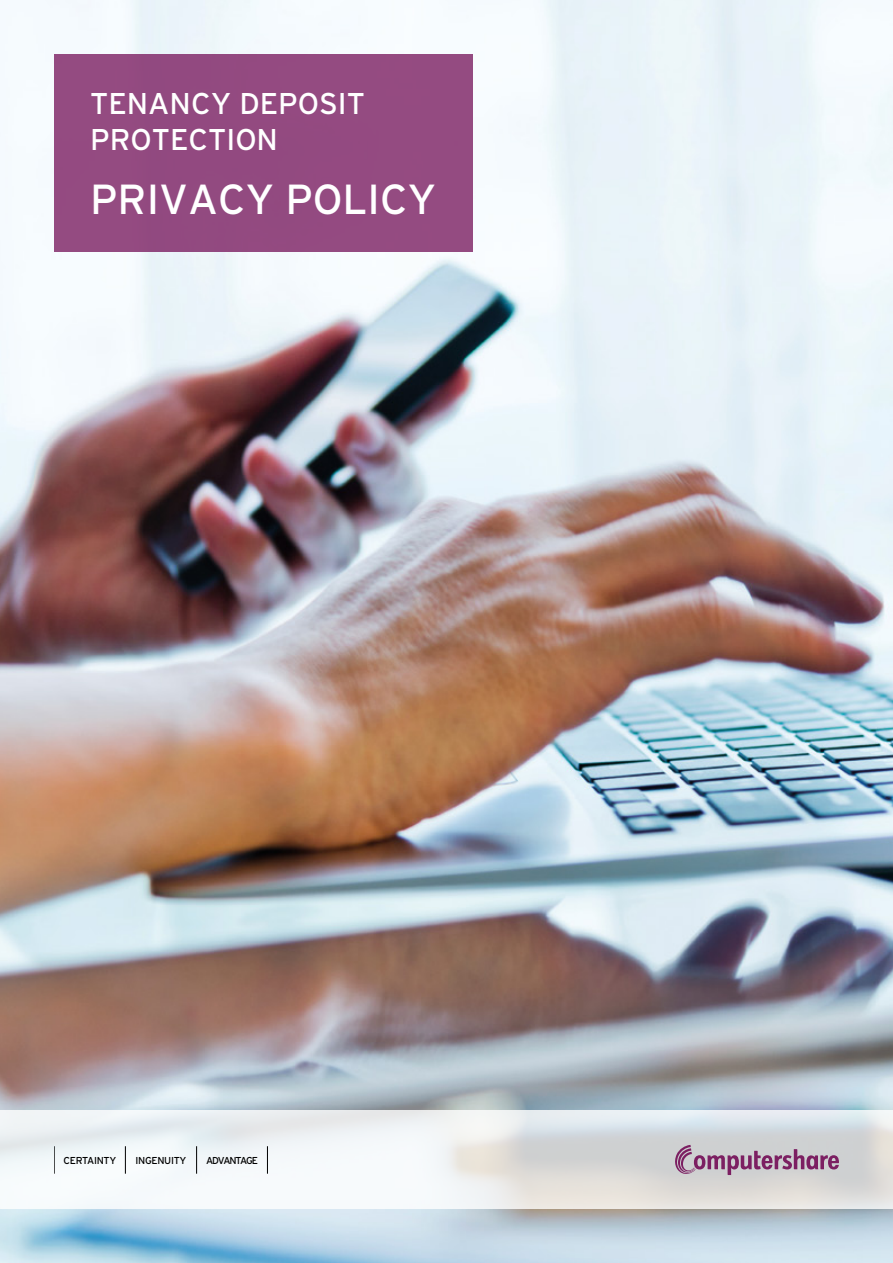
<style>
.page{position:relative;width:893px;height:1263px;background:#fff}
.page>*{position:absolute;margin:0;border:0;box-sizing:border-box;transform-origin:0 0}
.t1{font:42px "Interstate";color:#fff}
.t2{font:30px/36px "Interstate";color:#fff}
.t3{font:10.05px "Interstate";letter-spacing:-.03em;color:#000}
.t4{font:10.05px "Interstate";letter-spacing:-.12em;color:#000}
</style>
<div class="page">
<img style="left:0;top:0;width:893px;height:1263px">
<svg style="left:0;top:1110px;width:893px;height:99px"></svg>
<svg style="left:675px;top:1145px;width:164px;height:30px;background:#b69cb0"></svg>
<svg style="left:267px;top:1146px;width:1px;height:28px"></svg>
<svg style="left:196px;top:1146px;width:1px;height:28px"></svg>
<svg style="left:125px;top:1146px;width:1px;height:28px"></svg>
<svg style="left:54px;top:1146px;width:1px;height:28px"></svg>
<div style="left:54px;top:54px;width:419px;height:197px;background:#944a81"></div>
<p class="t2" style="left:90px;top:86px;width:276px">TENANCY DEPOSIT<br>PROTECTION</p>
<h1 class="t1" style="left:90px;top:175px;width:348px">PRIVACY POLICY</h1>
<p class="t3" style="left:64px;top:1154px;width:54px">CERTAINTY</p>
<p class="t3" style="left:135px;top:1154px;width:53px">INGENUITY</p>
<p class="t4" style="left:206px;top:1154px;width:53px">ADVANTAGE</p>
</div>
